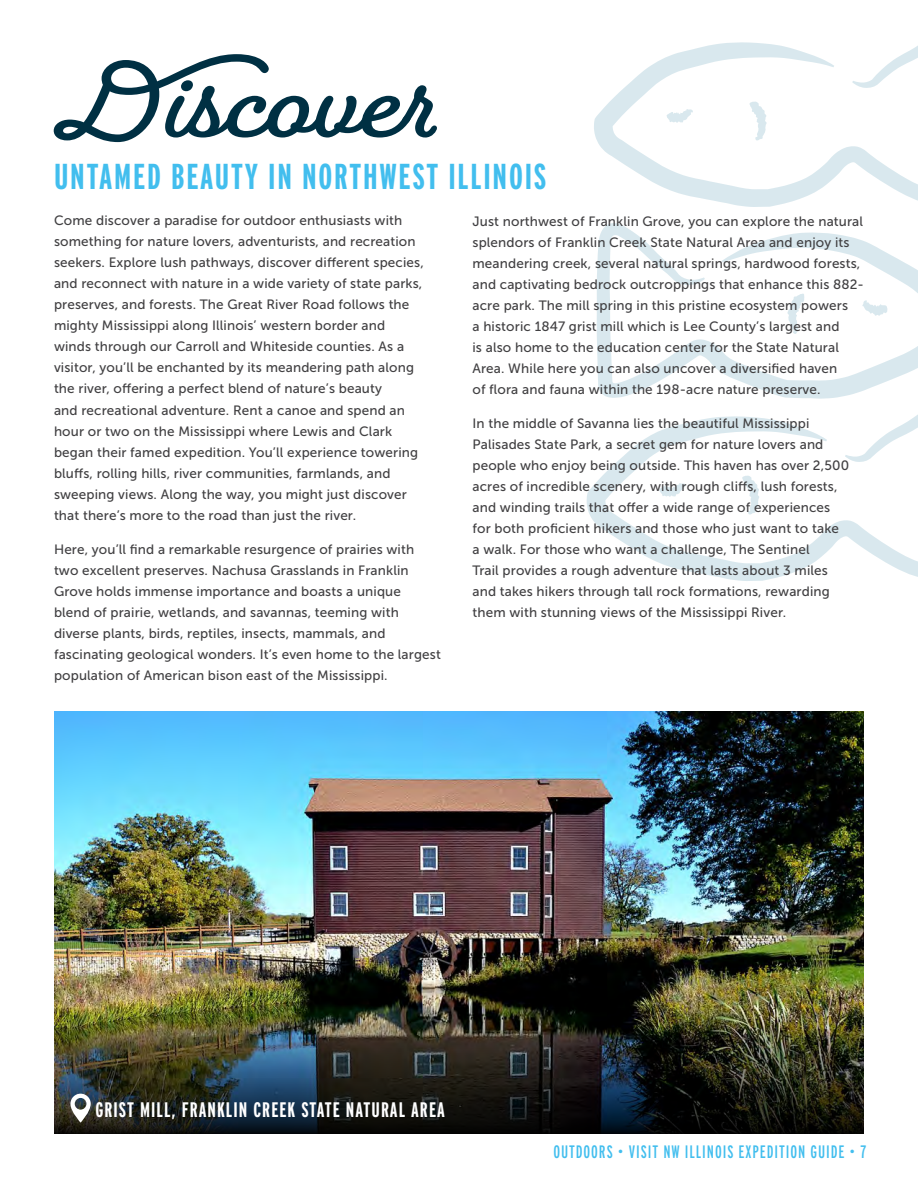
<style>
.page{position:relative;width:918px;height:1188px;background:#fff}
.page>*{position:absolute;margin:0;border:0;box-sizing:border-box;transform-origin:0 0}
.t1{font:700 97.5px "Fairwater Script";color:#003043}
.t2{font:700 36px "Interstate Compressed";letter-spacing:.05em;color:#42beee}
.t3{font:700 21px "Interstate Compressed";letter-spacing:.05em;color:#fff}
.t4{font:18px "Interstate Compressed";letter-spacing:.05em;color:#42beee}
.t5{font:13.5px/21px "Museo Sans 500";letter-spacing:.01em;color:#414042}
</style>
<div class="page">
<svg style="left:594px;top:42px;width:324px;height:165px"></svg>
<svg style="left:749px;top:102px;width:18px;height:38px"></svg>
<svg style="left:667px;top:109px;width:26px;height:14px"></svg>
<svg style="left:587px;top:415px;width:331px;height:166px"></svg>
<svg style="left:742px;top:476px;width:17px;height:39px"></svg>
<svg style="left:659px;top:483px;width:27px;height:14px"></svg>
<svg style="left:597px;top:223px;width:321px;height:176px"></svg>
<svg style="left:787px;top:294px;width:17px;height:40px"></svg>
<svg style="left:862px;top:300px;width:25px;height:16px"></svg>
<img style="left:54px;top:711px;width:810px;height:296px">
<img style="left:54px;top:1007px;width:810px;height:127px">
<svg style="left:70px;top:1094px;width:21px;height:29px"></svg>
<h1 class="t1" style="left:54px;top:46px;width:392px">Discover</h1>
<h2 class="t2" style="left:54px;top:157px;width:494px">UNTAMED BEAUTY IN NORTHWEST ILLINOIS</h2>
<p class="t5" style="left:54px;top:210px;width:371px">Come discover a paradise for outdoor enthusiasts with something for nature lovers, adventurists, and recreation seekers. Explore lush pathways, discover different species, and reconnect with nature in a wide variety of state parks, preserves, and forests. The Great River Road follows the mighty Mississippi along Illinois’ western border and winds through our Carroll and Whiteside counties. As a visitor, you’ll be enchanted by its meandering path along the river, offering a perfect blend of nature’s beauty<br>and recreational adventure. Rent a canoe and spend an hour or two on the Mississippi where Lewis and Clark began their famed expedition. You’ll experience towering bluffs, rolling hills, river communities, farmlands, and sweeping views. Along the way, you might just discover that there’s more to the road than just the river.</p>
<p class="t5" style="left:54px;top:539px;width:388px">Here, you’ll find a remarkable resurgence of prairies with two excellent preserves. Nachusa Grasslands in Franklin Grove holds immense importance and boasts a unique<br>blend of prairie, wetlands, and savannas, teeming with diverse plants, birds, reptiles, insects, mammals, and fascinating geological wonders. It’s even home to the largest population of American bison east of the Mississippi.</p>
<p class="t5" style="left:472px;top:210px;width:393px">Just northwest of Franklin Grove, you can explore the natural splendors of Franklin Creek State Natural Area and enjoy its meandering creek, several natural springs, hardwood forests, and captivating bedrock outcroppings that enhance this 882- acre park. The mill spring in this pristine ecosystem powers<br>a historic 1847 grist mill which is Lee County’s largest and<br>is also home to the education center for the State Natural Area. While here you can also uncover a diversified haven<br>of flora and fauna within the 198-acre nature preserve.</p>
<p class="t5" style="left:472px;top:413px;width:378px">In the middle of Savanna lies the beautiful Mississippi Palisades State Park, a secret gem for nature lovers and people who enjoy being outside. This haven has over 2,500 acres of incredible scenery, with rough cliffs, lush forests, and winding trails that offer a wide range of experiences for both proficient hikers and those who just want to take a walk. For those who want a challenge, The Sentinel<br>Trail provides a rough adventure that lasts about 3 miles and takes hikers through tall rock formations, rewarding them with stunning views of the Mississippi River.</p>
<h3 class="t3" style="left:95px;top:1098px;width:351px">GRIST MILL, FRANKLIN CREEK STATE NATURAL AREA</h3>
<h3 class="t4" style="left:553px;top:1142px;width:315px">OUTDOORS • VISIT NW ILLINOIS EXPEDITION GUIDE • 7</h3>
</div>
